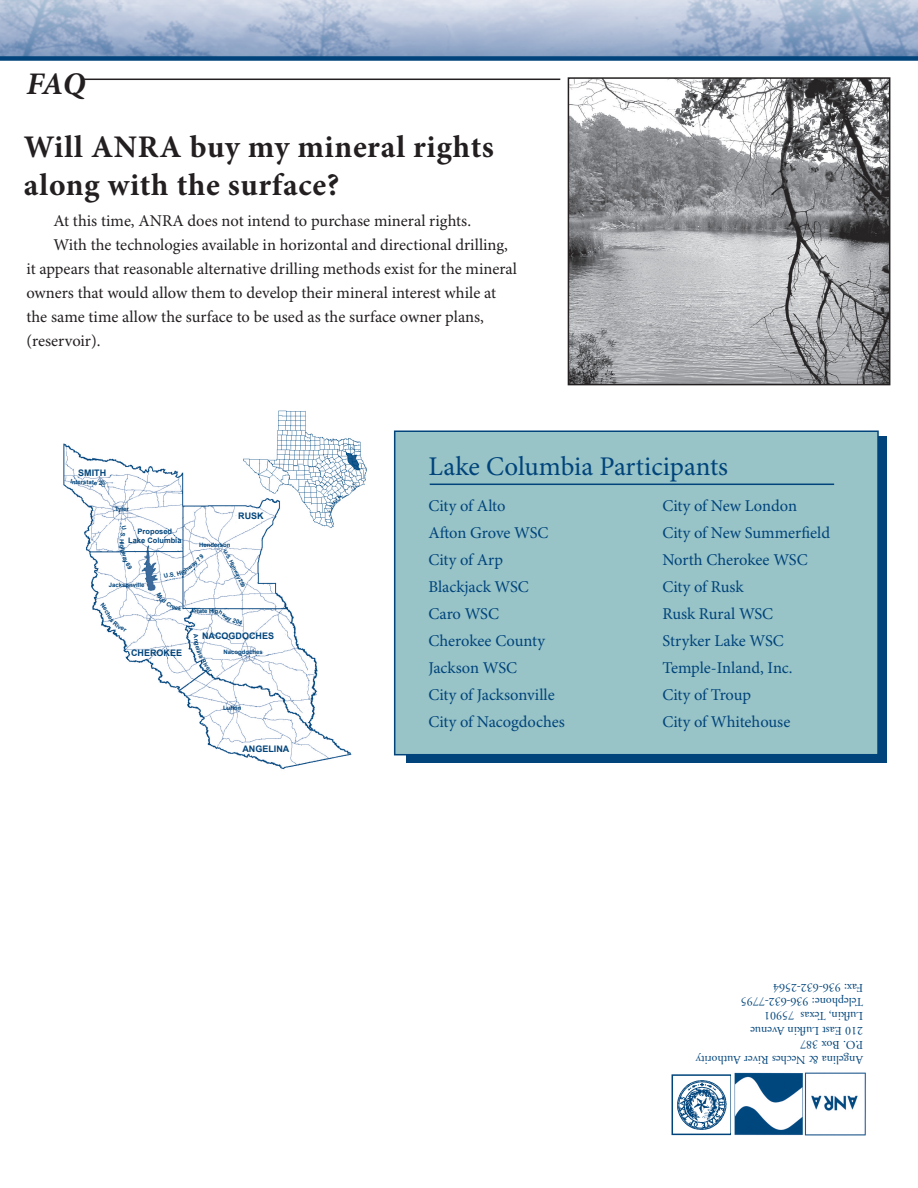
<style>
.page{position:relative;width:918px;height:1188px;background:#fff}
.page>*{position:absolute;margin:0;border:0;box-sizing:border-box;transform-origin:0 0}
.t1{font:700 31.5px/37.8px "Minion Pro";letter-spacing:.02em;color:#231f20}
.t2{font:italic 700 31.5px "Minion Pro";color:#231f20}
.t3{font:27px "Minion Pro";color:#00447b}
.t4{font:16.5px "Minion Pro";color:#231f20}
.t5{font:16.5px/27px "Minion Pro";letter-spacing:-.005em;color:#00447b}
.t6{font:12px/14.4px "Adobe Garamond";color:#00447b}
.t7{font:700 9px "Arial";color:#00447b}
.t8{font:700 7.5px/9px "Arial";color:#00447b;text-align:center}
.t9{font:700 6px "Arial";color:#00447b}
</style>
<div class="page">
<div style="left:406px;top:436px;width:481px;height:327px;background:#00447b"></div>
<img style="left:677px;top:1080px;width:50px;height:50px">
<div style="left:672px;top:1074px;width:60px;height:61px;border:2px solid #00447b"></div>
<img style="left:734px;top:1072px;width:132px;height:64px">
<div style="left:395px;top:431px;width:483px;height:324px;background:#98c3c7"></div>
<div style="left:394px;top:430px;width:485px;height:325px;border:2px solid #00447b"></div>
<img style="left:278px;top:410px;width:28px;height:9px">
<img style="left:63px;top:419px;width:304px;height:351px">
<svg style="left:0;top:0;width:918px;height:61px;background:#9cb0cd"></svg>
<hr style="left:430px;top:484px;width:404px;height:1px;background:#00447b">
<div style="left:238px;top:512px;width:27px;height:7px;background:#fff"></div>
<img style="left:571px;top:80px;width:316px;height:302px">
<div style="left:568px;top:77px;width:322px;height:308px;border:2px solid #231f20"></div>
<hr style="left:84px;top:79px;width:476px;height:1px;background:#231f20">
<svg style="left:157px;top:593px;width:25px;height:18px"></svg>
<svg style="left:119px;top:525px;width:14px;height:45px"></svg>
<svg style="left:164px;top:554px;width:40px;height:24px"></svg>
<svg style="left:100px;top:602px;width:27px;height:30px"></svg>
<svg style="left:223px;top:550px;width:23px;height:38px"></svg>
<svg style="left:71px;top:479px;width:6px;height:5px"></svg>
<svg style="left:83px;top:480px;width:22px;height:5px"></svg>
<svg style="left:193px;top:608px;width:11px;height:5px"></svg>
<svg style="left:210px;top:608px;width:33px;height:17px"></svg>
<svg style="left:194px;top:634px;width:18px;height:39px"></svg>
<h1 class="t2" style="left:26px;top:65px;width:61px">FAQ</h1>
<h1 class="t1" style="left:24px;top:130px;width:472px">Will ANRA buy my mineral rights along with the surface?</h1>
<p class="t4" style="left:53px;top:211px;width:419px">At this time, ANRA does not intend to purchase mineral rights.</p>
<p class="t4" style="left:53px;top:235px;width:456px">With the technologies available in horizontal and directional drilling,</p>
<p class="t4" style="left:26px;top:259px;width:492px">it appears that reasonable alternative drilling methods exist for the mineral</p>
<p class="t4" style="left:26px;top:283px;width:471px">owners that would allow them to develop their mineral interest while at</p>
<p class="t4" style="left:26px;top:307px;width:459px">the same time allow the surface to be used as the surface owner plans,</p>
<p class="t4" style="left:26px;top:331px;width:76px">(reservoir).</p>
<p class="t7" style="left:78px;top:468px;width:29px">SMITH</p>
<p class="t9" style="left:77px;top:479px;width:7px">er</p>
<p class="t9" style="left:115px;top:506px;width:15px">Tyler</p>
<p class="t8" style="left:128px;top:527px;width:55px">Proposed<br>Lake Columbia</p>
<p class="t9" style="left:109px;top:582px;width:37px">Jacksonville</p>
<p class="t7" style="left:131px;top:648px;width:53px">CHEROKEE</p>
<p class="t7" style="left:238px;top:511px;width:27px">RUSK</p>
<p class="t9" style="left:199px;top:542px;width:33px">Henderson</p>
<p class="t9" style="left:204px;top:607px;width:5px">e</p>
<p class="t7" style="left:202px;top:630px;width:73px">NACOGDOCHES</p>
<p class="t9" style="left:224px;top:648px;width:41px">Nacogdoches</p>
<p class="t9" style="left:223px;top:704px;width:19px">Lufkin</p>
<p class="t7" style="left:242px;top:744px;width:48px">ANGELINA</p>
<h2 class="t3" style="left:428px;top:450px;width:301px">Lake Columbia Participants</h2>
<p class="t5" style="left:428px;top:493px;width:138px">City of Alto<br>Afton Grove WSC<br>City of Arp<br>Blackjack WSC<br>Caro WSC<br>Cherokee County<br>Jackson WSC<br>City of Jacksonville<br>City of Nacogdoches</p>
<p class="t5" style="left:662px;top:493px;width:169px">City of New London<br>City of New Summerfield<br>North Cherokee WSC<br>City of Rusk<br>Rusk Rural WSC<br>Stryker Lake WSC<br>Temple-Inland, Inc.<br>City of Troup<br>City of Whitehouse</p>
<p class="t6" style="left:863px;top:1066px;width:169px;rotate:-180deg">Angelina &amp; Neches River Authority<br>P.O. Box 387<br>210 East Lufkin Avenue<br>Lufkin, Texas 75901<br>Telephone: 936-632-7795<br>Fax: 936-632-2564</p>
</div>
